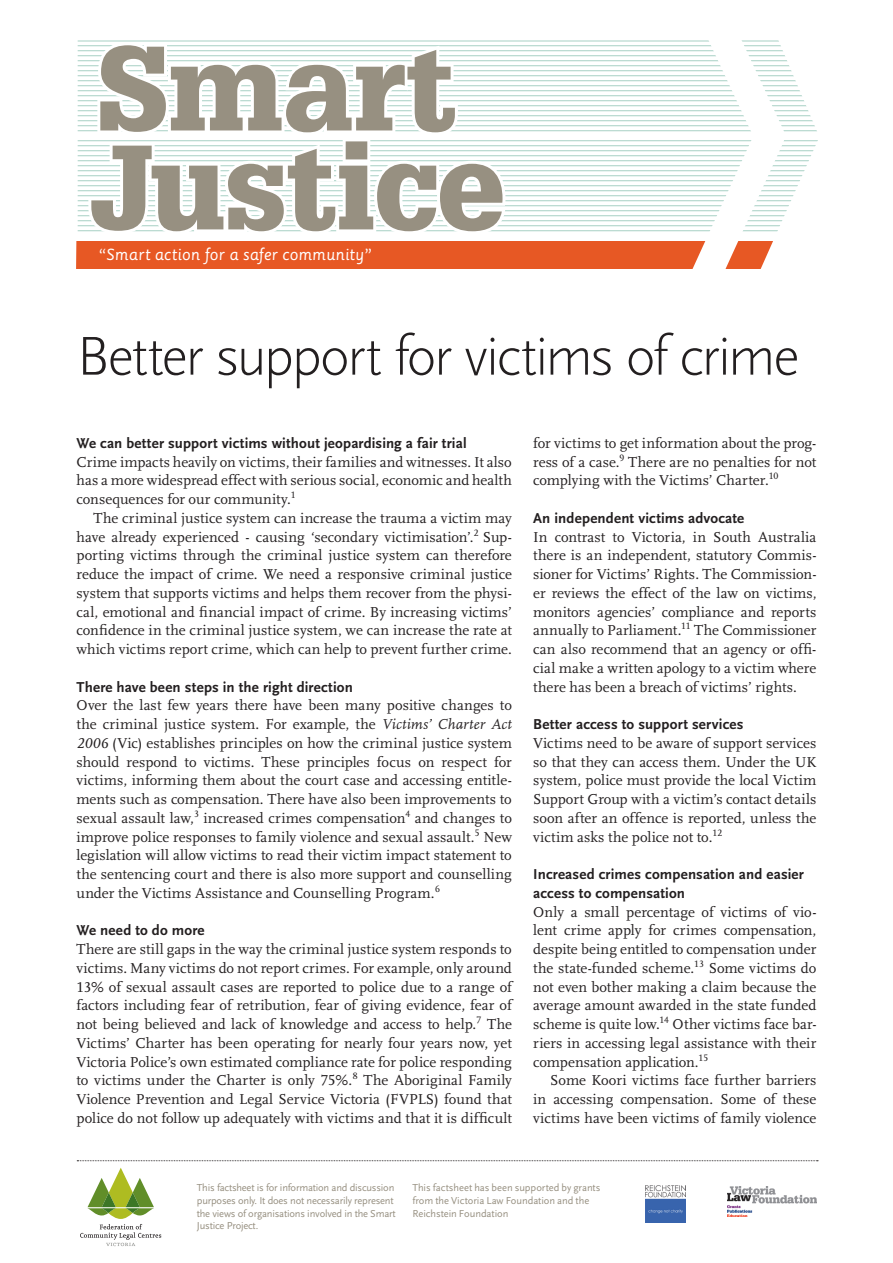
<style>
.page{position:relative;width:893px;height:1263px;background:#fff}
.page>*{position:absolute;margin:0;border:0;box-sizing:border-box;transform-origin:0 0}
.t1{font:300 57px "Scala Sans";letter-spacing:-.04em;color:#231f20}
.t2{font:15.75px "Sassoon Primary";letter-spacing:.005em;color:#fff}
.t3{font:15px/18.8px "Scala LF";letter-spacing:.005em;color:#231f20;text-align:justify}
.t4{font:700 15px/18.8px "Scala Sans LF";letter-spacing:.01em;color:#231f20}
.t5{font:10.5px/12.6px "Scala Sans";letter-spacing:-.02em;color:#979081}
.s1{font-style:italic}
</style>
<div class="page">
<img style="left:728px;top:1186px;width:88px;height:30px">
<img style="left:646px;top:1185px;width:39px;height:37px">
<svg style="left:77px;top:1160px;width:741px;height:1px"></svg>
<div style="left:76px;top:241px;width:752px;height:28px;background:#e75824"></div>
<hr style="left:78px;top:45px;width:750px;height:1px;background:#a7d0c4">
<hr style="left:78px;top:50px;width:750px;height:1px;background:#a7d0c4">
<hr style="left:78px;top:55px;width:750px;height:1px;background:#a7d0c4">
<hr style="left:78px;top:60px;width:750px;height:1px;background:#a7d0c4">
<hr style="left:78px;top:65px;width:750px;height:1px;background:#a7d0c4">
<hr style="left:78px;top:70px;width:750px;height:1px;background:#a7d0c4">
<hr style="left:78px;top:75px;width:750px;height:1px;background:#a7d0c4">
<hr style="left:78px;top:80px;width:750px;height:1px;background:#a7d0c4">
<hr style="left:78px;top:85px;width:750px;height:1px;background:#a7d0c4">
<hr style="left:78px;top:90px;width:750px;height:1px;background:#a7d0c4">
<hr style="left:78px;top:95px;width:750px;height:1px;background:#a7d0c4">
<hr style="left:78px;top:100px;width:750px;height:1px;background:#a7d0c4">
<hr style="left:78px;top:105px;width:750px;height:1px;background:#a7d0c4">
<hr style="left:78px;top:110px;width:750px;height:1px;background:#a7d0c4">
<hr style="left:78px;top:115px;width:750px;height:1px;background:#a7d0c4">
<hr style="left:78px;top:120px;width:750px;height:1px;background:#a7d0c4">
<hr style="left:78px;top:125px;width:750px;height:1px;background:#a7d0c4">
<hr style="left:78px;top:130px;width:750px;height:1px;background:#a7d0c4">
<hr style="left:78px;top:140px;width:750px;height:1px;background:#a7d0c4">
<hr style="left:78px;top:145px;width:750px;height:1px;background:#a7d0c4">
<hr style="left:78px;top:150px;width:750px;height:1px;background:#a7d0c4">
<hr style="left:78px;top:155px;width:750px;height:1px;background:#a7d0c4">
<hr style="left:78px;top:160px;width:750px;height:1px;background:#a7d0c4">
<hr style="left:78px;top:165px;width:750px;height:1px;background:#a7d0c4">
<hr style="left:78px;top:170px;width:750px;height:1px;background:#a7d0c4">
<hr style="left:78px;top:175px;width:750px;height:1px;background:#a7d0c4">
<hr style="left:78px;top:180px;width:750px;height:1px;background:#a7d0c4">
<hr style="left:78px;top:185px;width:750px;height:1px;background:#a7d0c4">
<hr style="left:78px;top:190px;width:750px;height:1px;background:#a7d0c4">
<hr style="left:78px;top:195px;width:750px;height:1px;background:#a7d0c4">
<hr style="left:78px;top:200px;width:750px;height:1px;background:#a7d0c4">
<hr style="left:78px;top:205px;width:750px;height:1px;background:#a7d0c4">
<hr style="left:78px;top:210px;width:750px;height:1px;background:#a7d0c4">
<hr style="left:78px;top:215px;width:750px;height:1px;background:#a7d0c4">
<hr style="left:78px;top:220px;width:750px;height:1px;background:#a7d0c4">
<hr style="left:78px;top:225px;width:750px;height:1px;background:#a7d0c4">
<hr style="left:78px;top:230px;width:750px;height:1px;background:#a7d0c4">
<svg style="left:85px;top:40px;width:424px;height:192px"></svg>
<svg style="left:91px;top:45px;width:411px;height:186px"></svg>
<hr style="left:78px;top:41px;width:750px;height:1px;background:#a7d0c4">
<svg style="left:665px;top:40px;width:163px;height:229px"></svg>
<svg style="left:80px;top:1168px;width:81px;height:78px"></svg>
<p class="t2" style="left:98px;top:245px;width:276px">“Smart action for a safer community”</p>
<h1 class="t1" style="left:77px;top:322px;width:724px">Better support for victims of crime</h1>
<p class="t4" style="left:77px;top:433px;width:392px">We can better support victims without jeopardising a fair trial</p>
<p class="t3" style="left:77px;top:452px;width:437px">Crime impacts heavily on victims, their families and witnesses. It also has a more widespread effect with serious social, economic and health consequences for our community.<sup>1</sup></p>
<p class="t3" style="left:77px;top:508px;width:437px;text-indent:17px">The criminal justice system can increase the trauma a victim may have already experienced - causing ‘secondary victimisation’.<sup>2</sup> Sup&shy;porting victims through the criminal justice system can therefore reduce the impact of crime. We need a responsive criminal justice system that supports victims and helps them recover from the physi&shy;cal, emotional and financial impact of crime. By increasing victims’ confidence in the criminal justice system, we can increase the rate at which victims report crime, which can help to prevent further crime.</p>
<p class="t4" style="left:77px;top:677px;width:278px">There have been steps in the right direction</p>
<p class="t3" style="left:77px;top:696px;width:437px">Over the last few years there have been many positive changes to the criminal justice system. For example, the <span class="s1">Victims’ Charter Act 2006</span> (Vic) establishes principles on how the criminal justice system should respond to victims. These principles focus on respect for victims, informing them about the court case and accessing entitle&shy;ments such as compensation. There have also been improvements to sexual assault law,<sup>3</sup> increased crimes compensation<sup>4</sup> and changes to improve police responses to family violence and sexual assault.<sup>5</sup> New legislation will allow victims to read their victim impact statement to the sentencing court and there is also more support and counselling under the Victims Assistance and Counselling Program.<sup>6</sup></p>
<p class="t4" style="left:77px;top:921px;width:130px">We need to do more</p>
<p class="t3" style="left:77px;top:940px;width:437px">There are still gaps in the way the criminal justice system responds to victims. Many victims do not report crimes. For example, only around 13% of sexual assault cases are reported to police due to a range of factors including fear of retribution, fear of giving evidence, fear of not being believed and lack of knowledge and access to help.<sup>7</sup> The Victims’ Charter has been operating for nearly four years now, yet Victoria Police’s own estimated compliance rate for police responding to victims under the Charter is only 75%.<sup>8</sup> The Aboriginal Family Violence Prevention and Legal Service Victoria (FVPLS) found that police do not follow up adequately with victims and that it is difficult</p>
<p class="t3" style="left:533px;top:433px;width:285px">for victims to get information about the prog&shy;ress of a case.<sup>9</sup> There are no penalties for not complying with the Victims’ Charter.<sup>10</sup></p>
<p class="t4" style="left:533px;top:508px;width:213px">An independent victims advocate</p>
<p class="t3" style="left:533px;top:527px;width:285px">In contrast to Victoria, in South Australia there is an independent, statutory Commis&shy;sioner for Victims’ Rights. The Commission&shy;er reviews the effect of the law on victims, monitors agencies’ compliance and reports annually to Parliament.<sup>11</sup> The Commissioner can also recommend that an agency or offi&shy;cial make a written apology to a victim where there has been a breach of victims’ rights.</p>
<p class="t4" style="left:533px;top:715px;width:212px">Better access to support services</p>
<p class="t3" style="left:533px;top:733px;width:285px">Victims need to be aware of support services so that they can access them. Under the UK system, police must provide the local Victim Support Group with a victim’s contact details soon after an offence is reported, unless the victim asks the police not to.<sup>12</sup></p>
<p class="t4" style="left:533px;top:865px;width:272px">Increased crimes compensation and easier access to compensation</p>
<p class="t3" style="left:533px;top:902px;width:285px">Only a small percentage of victims of vio&shy;lent crime apply for crimes compensation, despite being entitled to compensation under the state-funded scheme.<sup>13</sup> Some victims do not even bother making a claim because the average amount awarded in the state funded scheme is quite low.<sup>14</sup> Other victims face bar&shy;riers in accessing legal assistance with their compensation application.<sup>15</sup></p>
<p class="t3" style="left:533px;top:1071px;width:285px;text-indent:17px">Some Koori victims face further barriers in accessing compensation. Some of these victims have been victims of family violence</p>
<p class="t5" style="left:197px;top:1181px;width:200px">This factsheet is for information and discussion purposes only. It does not necessarily represent the views of organisations involved in the Smart Justice Project.</p>
<p class="t5" style="left:412px;top:1181px;width:190px">This factsheet has been supported by grants from the Victoria Law Foundation and the<br>Reichstein Foundation</p>
</div>
